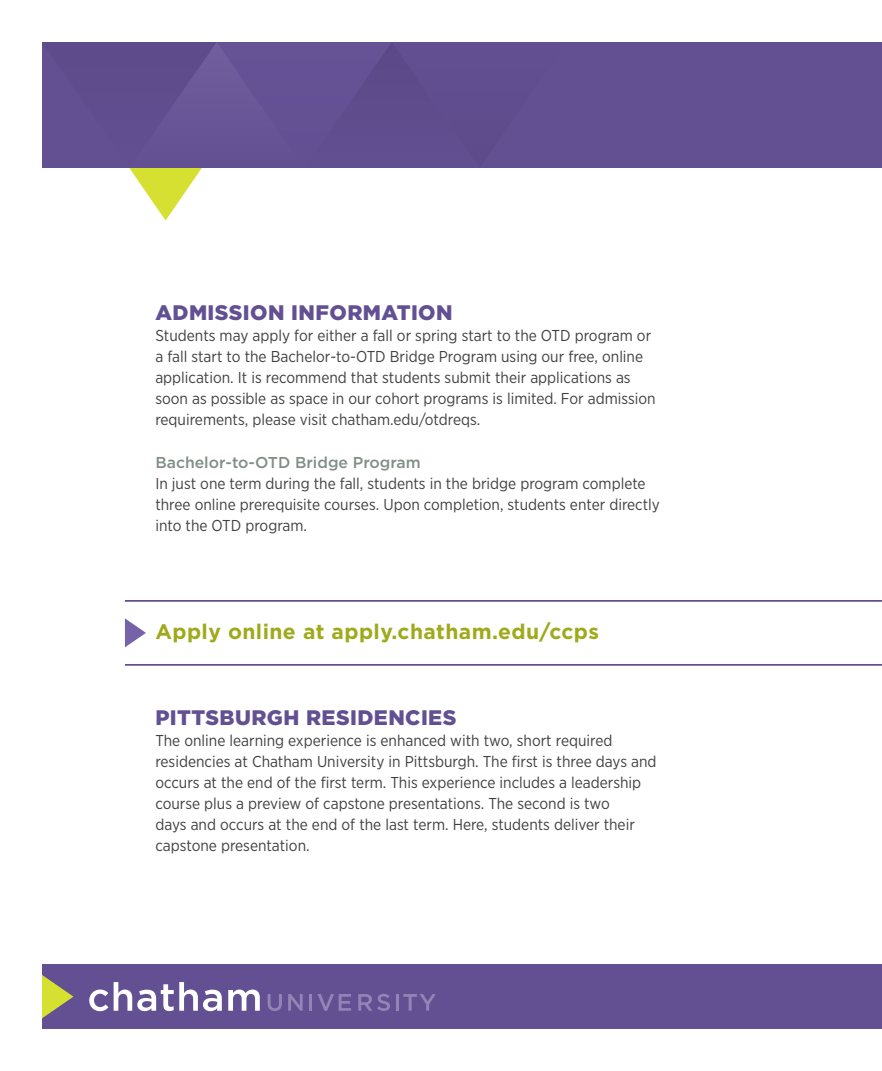
<style>
.page{position:relative;width:882px;height:1071px;background:#fff}
.page>*{position:absolute;margin:0;border:0;box-sizing:border-box;transform-origin:0 0}
.t1{font:900 21px "Gotham";letter-spacing:.02em;color:#625093}
.t2{font:700 21px "Gotham";letter-spacing:.02em;color:#9faa1b}
.t3{font:15.75px/21px "Gotham Narrow";color:#414042}
.t4{font:500 15.75px "Gotham";color:#808f86}
</style>
<div class="page">
<div style="left:42px;top:42px;width:840px;height:126px;background:#625093"></div>
<div style="left:42px;top:964px;width:840px;height:65px;background:#625093"></div>
<svg style="left:42px;top:975px;width:32px;height:43px"></svg>
<svg style="left:129px;top:43px;width:276px;height:177px"></svg>
<svg style="left:89px;top:990px;width:19px;height:21px"></svg>
<svg style="left:114px;top:982px;width:108px;height:29px"></svg>
<svg style="left:228px;top:990px;width:32px;height:21px"></svg>
<svg style="left:268px;top:994px;width:14px;height:17px"></svg>
<svg style="left:288px;top:994px;width:15px;height:17px"></svg>
<hr style="left:309px;top:994px;width:3px;height:17px;background:#9285b6">
<svg style="left:318px;top:994px;width:33px;height:17px"></svg>
<svg style="left:358px;top:994px;width:32px;height:17px"></svg>
<hr style="left:396px;top:994px;width:3px;height:17px;background:#9285b6">
<svg style="left:403px;top:994px;width:33px;height:17px"></svg>
<svg style="left:125px;top:618px;width:21px;height:29px"></svg>
<hr style="left:125px;top:600px;width:757px;height:2px;background:#625093">
<hr style="left:125px;top:664px;width:757px;height:2px;background:#625093">
<h1 class="t1" style="left:155px;top:301px;width:299px">ADMISSION INFORMATION</h1>
<p class="t3" style="left:155px;top:325px;width:502px">Students may apply for either a fall or spring start to the OTD program or a fall start to the Bachelor-to-OTD Bridge Program using our free, online application. It is recommend that students submit their applications as soon as possible as space in our cohort programs is limited. For admission requirements, please visit chatham.edu/otdreqs.</p>
<p class="t4" style="left:155px;top:453px;width:267px">Bachelor-to-OTD Bridge Program</p>
<p class="t3" style="left:155px;top:473px;width:506px">In just one term during the fall, students in the bridge program complete three online prerequisite courses. Upon completion, students enter directly into the OTD program.</p>
<h1 class="t2" style="left:155px;top:620px;width:445px">Apply online at apply.chatham.edu/ccps</h1>
<h1 class="t1" style="left:155px;top:706px;width:303px">PITTSBURGH RESIDENCIES</h1>
<p class="t3" style="left:155px;top:730px;width:503px">The online learning experience is enhanced with two, short required residencies at Chatham University in Pittsburgh. The first is three days and occurs at the end of the first term. This experience includes a leadership course plus a preview of capstone presentations. The second is two<br>days and occurs at the end of the last term. Here, students deliver their capstone presentation.</p>
</div>
